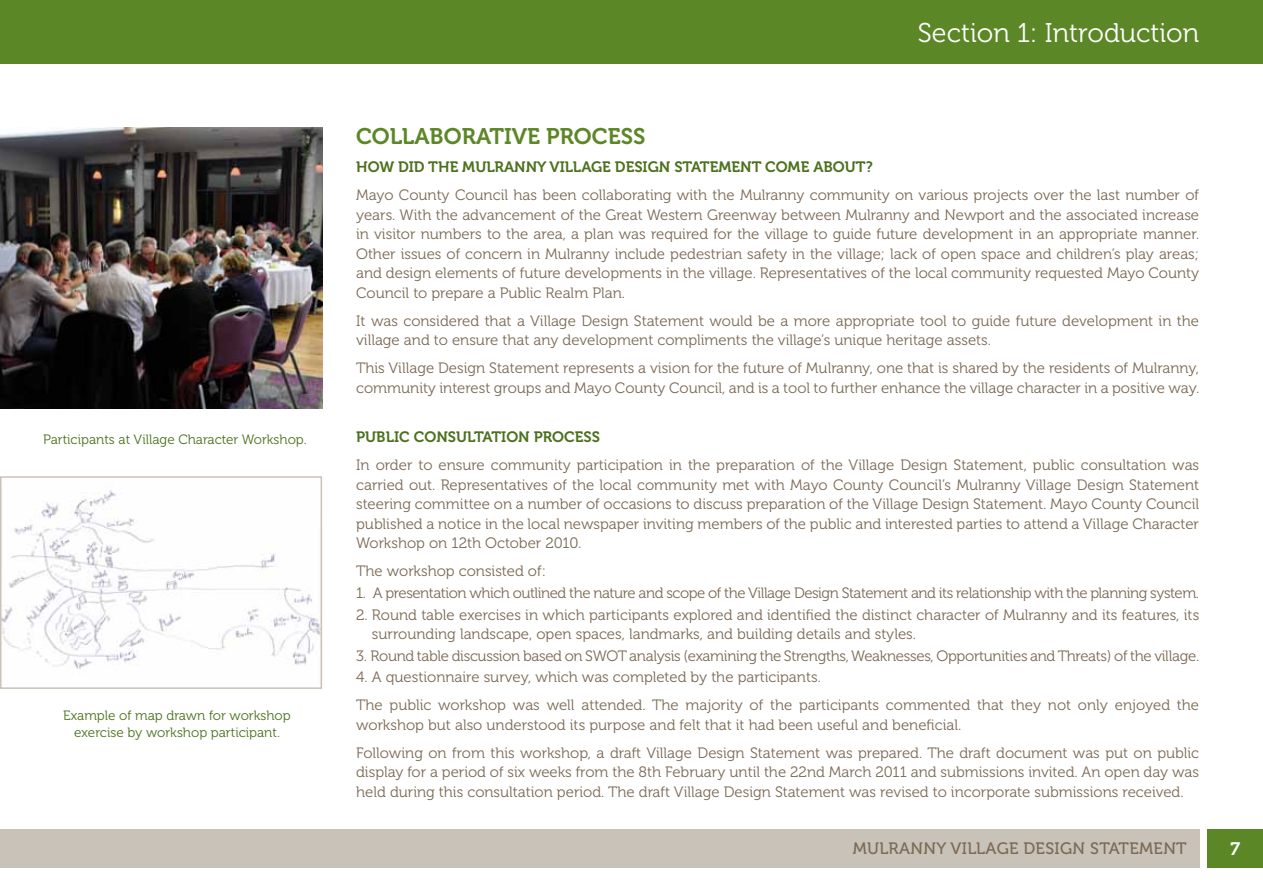
<style>
.page{position:relative;width:1263px;height:893px;background:#fff}
.page>*{position:absolute;margin:0;border:0;box-sizing:border-box;transform-origin:0 0}
.t1{font:27px "Museo 300";color:#fff}
.t2{font:22.5px "Museo 700";color:#5c8727}
.t3{font:18px "Museo 700";color:#fff}
.t4{font:16.5px "Museo 500";letter-spacing:.075em;color:#7c6a55}
.t5{font:15px/19.5px "Museo 300";color:#7c6a55}
.t6{font:15px "Museo 300";letter-spacing:-.03em;color:#7c6a55}
.t7{font:15px "Museo 300";letter-spacing:-.02em;color:#7c6a55}
.t8{font:15px "Museo 700";color:#4b711d}
.t9{font:13.5px/16.5px "Museo 300";color:#4b711d;text-align:center}
</style>
<div class="page">
<div style="left:0;top:829px;width:1199px;height:38px;background:#c9c2b8"></div>
<div style="left:1208px;top:829px;width:55px;height:38px;background:#5c8727"></div>
<div style="left:0;top:0;width:1263px;height:64px;background:#5c8727"></div>
<img style="left:0;top:128px;width:322px;height:280px">
<img style="left:3px;top:490px;width:316px;height:180px">
<div style="left:0;top:476px;width:322px;height:213px;border:2px solid #c9c2b8"></div>
<p class="t9" style="left:43px;top:431px;width:265px">Participants at Village Character Workshop.</p>
<p class="t9" style="left:63px;top:708px;width:229px">Example of map drawn for workshop exercise by workshop participant.</p>
<h1 class="t1" style="left:918px;top:18px;width:283px">Section 1: Introduction</h1>
<h2 class="t2" style="left:356px;top:124px;width:74px">CO LLABORATIV</h2>
<h2 class="t2" style="left:527px;top:124px;width:28px">E PROC</h2>
<h2 class="t2" style="left:608px;top:124px;width:26px">ESS</h2>
<p class="t8" style="left:356px;top:159px;width:22px">HOWDIDTH</p>
<p class="t8" style="left:450px;top:159px;width:57px">EMULRANN</p>
<p class="t8" style="left:537px;top:159px;width:106px">Y VILLAGE DESIGN</p>
<p class="t8" style="left:674px;top:159px;width:77px">STATEMENTCOM</p>
<p class="t8" style="left:801px;top:159px;width:20px">E ABOUT</p>
<p class="t8" style="left:866px;top:159px;width:9px">?</p>
<p class="t5" style="left:356px;top:186px;width:844px;text-align:justify">Mayo County Council has been collaborating with the Mulranny community on various projects over the last number of years. With the advancement of the Great Western Greenway between Mulranny and Newport and the associated increase in visitor numbers to the area, a plan was required for the village to guide future development in an appropriate manner.<br>Other issues of concern in Mulranny include pedestrian safety in the village; lack of open space and children’s play areas; and design elements of future developments in the village. Representatives of the local community requested Mayo County Council to prepare a Public Realm Plan.</p>
<p class="t5" style="left:356px;top:311px;width:844px">It was considered that a Village Design Statement would be a more appropriate tool to guide future development in the village and to ensure that any development compliments the village’s unique heritage assets.</p>
<p class="t5" style="left:356px;top:359px;width:845px">This Village Design Statement represents a vision for the future of Mulranny, one that is shared by the residents of Mulranny, community interest groups and Mayo County Council, and is a tool to further enhance the village character in a positive way.</p>
<p class="t8" style="left:356px;top:429px;width:80px">PUBLIC CONSU</p>
<p class="t8" style="left:467px;top:429px;width:16px">LTATION</p>
<p class="t8" style="left:534px;top:429px;width:21px">PROC</p>
<p class="t8" style="left:575px;top:429px;width:18px">ESS</p>
<p class="t5" style="left:356px;top:456px;width:845px;text-align:justify">In order to ensure community participation in the preparation of the Village Design Statement, public consultation was carried out. Representatives of the local community met with Mayo County Council’s Mulranny Village Design Statement steering committee on a number of occasions to discuss preparation of the Village Design Statement. Mayo County Council published a notice in the local newspaper inviting members of the public and interested parties to attend a Village Character Workshop on 12th October 2010.</p>
<p class="t5" style="left:356px;top:562px;width:191px">The workshop consisted of:</p>
<p class="t6" style="left:356px;top:585px;width:844px">1. A presentation which outlined the nature and scope of the Village Design Statement and its relationship with the planning system.</p>
<p class="t5" style="left:372px;top:605px;width:829px;text-indent:-16px">2. Round table exercises in which participants explored and identified the distinct character of Mulranny and its features, its surrounding landscape, open spaces, landmarks, and building details and styles.</p>
<p class="t7" style="left:356px;top:647px;width:844px">3. Round table discussion based on SWOT analysis (examining the Strengths, Weaknesses, Opportunities and Threats) of the village.</p>
<p class="t5" style="left:356px;top:663px;width:844px;line-height:28px">4. A questionnaire survey, which was completed by the participants.<br>The public workshop was well attended. The majority of the participants commented that they not only enjoyed the</p>
<p class="t5" style="left:356px;top:711px;width:844px;line-height:28px">workshop but also understood its purpose and felt that it had been useful and beneficial.<br>Following on from this workshop, a draft Village Design Statement was prepared. The draft document was put on public</p>
<p class="t5" style="left:356px;top:763px;width:844px">display for a period of six weeks from the 8th February until the 22nd March 2011 and submissions invited. An open day was held during this consultation period. The draft Village Design Statement was revised to incorporate submissions received.</p>
<p class="t4" style="left:853px;top:840px;width:335px">MULRANNY VILLAGE DESIGN STATEMENT</p>
<p class="t3" style="left:1230px;top:839px;width:11px">7</p>
</div>
